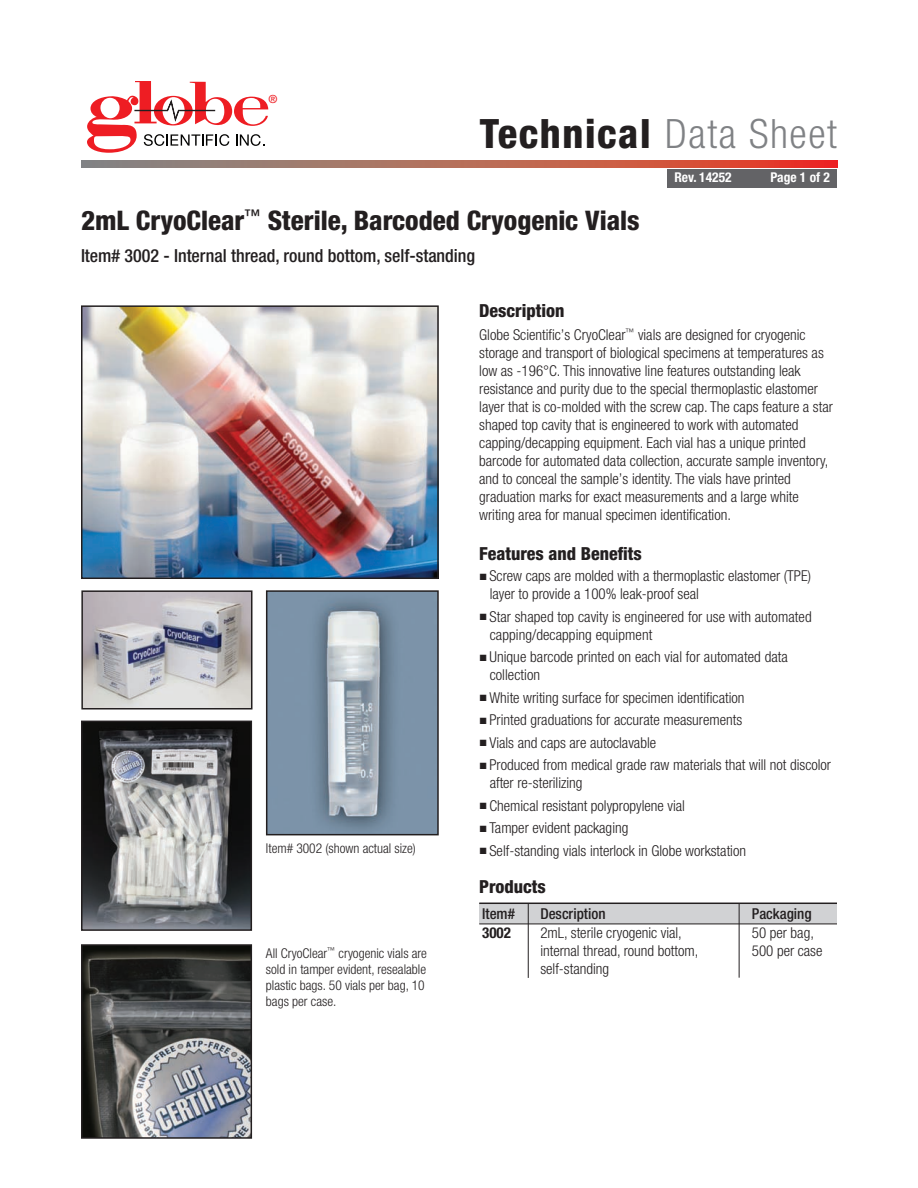
<style>
.page{position:relative;width:918px;height:1188px;background:#fff}
.page>*{position:absolute;margin:0;border:0;box-sizing:border-box;transform-origin:0 0}
.t1{font:800 condensed 40.5px "Helvetica Neue";letter-spacing:.04em;color:#231f20}
.t2{font:800 condensed 27px "Helvetica Neue";color:#231f20}
.t3{font:500 condensed 18px "Helvetica Neue";color:#231f20}
.t4{font:800 condensed 18px "Helvetica Neue";color:#231f20}
.t5{font:300 condensed 15px/18px "Helvetica Neue";color:#231f20}
.t6{font:500 condensed 15px "Helvetica Neue";color:#231f20}
.t7{font:700 condensed 15px "Helvetica Neue";color:#231f20}
.t8{font:300 condensed 13.5px/16.2px "Helvetica Neue";color:#231f20}
.t9{font:700 condensed 13.5px "Helvetica Neue";color:#fff}
.t10{font:500 11.25px "Helvetica Neue";color:#ee1d23}
.s1{font-weight:300;color:#808285}
</style>
<div class="page">
<div style="left:479px;top:904px;width:358px;height:20px;background:#d1d2d4"></div>
<hr style="left:528px;top:903px;width:1px;height:75px;background:#231f20">
<hr style="left:739px;top:903px;width:1px;height:75px;background:#231f20">
<hr style="left:479px;top:903px;width:358px;height:1px;background:#231f20">
<hr style="left:479px;top:924px;width:358px;height:1px;background:#231f20">
<svg style="left:87px;top:81px;width:181px;height:72px"></svg>
<svg style="left:81px;top:160px;width:756px;height:8px;background:#b66757"></svg>
<img style="left:84px;top:308px;width:352px;height:268px">
<div style="left:81px;top:305px;width:358px;height:274px;border:2px solid #231f20"></div>
<div style="left:668px;top:169px;width:169px;height:19px;background:#636366"></div>
<img style="left:269px;top:593px;width:167px;height:239px">
<div style="left:266px;top:590px;width:173px;height:245px;border:2px solid #231f20"></div>
<img style="left:84px;top:947px;width:165px;height:189px">
<div style="left:81px;top:944px;width:171px;height:195px;border:2px solid #231f20"></div>
<img style="left:84px;top:593px;width:165px;height:114px">
<div style="left:81px;top:590px;width:171px;height:120px;border:2px solid #231f20"></div>
<img style="left:84px;top:724px;width:165px;height:204px">
<div style="left:81px;top:721px;width:171px;height:210px;border:2px solid #231f20"></div>
<p class="t10" style="left:268px;top:95px;width:10px">®</p>
<h1 class="t1" style="left:480px;top:120px;width:359px">Technical <span class="s1">Data Sheet</span></h1>
<p class="t9" style="left:674px;top:173px;width:59px">Rev. 14252</p>
<p class="t9" style="left:771px;top:173px;width:61px">Page 1 of 2</p>
<h2 class="t2" style="left:81px;top:211px;width:560px">2mL CryoClear<sup>™</sup> Sterile, Barcoded Cryogenic Vials</h2>
<p class="t3" style="left:81px;top:249px;width:396px">Item# 3002 - Internal thread, round bottom, self-standing</p>
<p class="t8" style="left:266px;top:841px;width:151px">Item# 3002 (shown actual size)</p>
<p class="t8" style="left:266px;top:946px;width:163px">All CryoClear<sup>™</sup> cryogenic vials are sold in tamper evident, resealable plastic bags. 50 vials per bag, 10 bags per case.</p>
<p class="t4" style="left:479px;top:304px;width:87px">Description</p>
<p class="t5" style="left:479px;top:327px;width:355px">Globe Scientific’s CryoClear<sup>™</sup> vials are designed for cryogenic storage and transport of biological specimens at temperatures as low as -196°C. This innovative line features outstanding leak resistance and purity due to the special thermoplastic elastomer layer that is co-molded with the screw cap. The caps feature a star shaped top cavity that is engineered to work with automated capping/decapping equipment. Each vial has a unique printed barcode for automated data collection, accurate sample inventory, and to conceal the sample’s identity. The vials have printed graduation marks for exact measurements and a large white writing area for manual specimen identification.</p>
<p class="t4" style="left:479px;top:547px;width:164px">Features and Benefits</p>
<p class="t5" style="left:490px;top:568px;width:323px;text-indent:-10px">■ Screw caps are molded with a thermoplastic elastomer (TPE) layer to provide a 100% leak-proof seal</p>
<p class="t5" style="left:490px;top:609px;width:324px;text-indent:-10px">■ Star shaped top cavity is engineered for use with automated capping/decapping equipment</p>
<p class="t5" style="left:490px;top:649px;width:300px;text-indent:-10px">■ Unique barcode printed on each vial for automated data collection</p>
<p class="t5" style="left:480px;top:690px;width:266px">■ White writing surface for specimen identification</p>
<p class="t5" style="left:480px;top:712px;width:264px">■ Printed graduations for accurate measurements</p>
<p class="t5" style="left:480px;top:735px;width:178px">■ Vials and caps are autoclavable</p>
<p class="t5" style="left:490px;top:757px;width:343px;text-indent:-10px">■ Produced from medical grade raw materials that will not discolor after re-sterilizing</p>
<p class="t5" style="left:480px;top:798px;width:207px">■ Chemical resistant polypropylene vial</p>
<p class="t5" style="left:480px;top:820px;width:150px">■ Tamper evident packaging</p>
<p class="t5" style="left:480px;top:843px;width:268px">■ Self-standing vials interlock in Globe workstation</p>
<p class="t4" style="left:479px;top:880px;width:68px">Products</p>
<p class="t6" style="left:482px;top:908px;width:34px">Item#</p>
<p class="t6" style="left:540px;top:908px;width:67px">Description</p>
<p class="t6" style="left:752px;top:908px;width:61px">Packaging</p>
<p class="t7" style="left:482px;top:928px;width:30px">3002</p>
<p class="t5" style="left:540px;top:925px;width:143px">2mL, sterile cryogenic vial,</p>
<p class="t5" style="left:752px;top:925px;width:64px">50 per bag,</p>
<p class="t5" style="left:540px;top:943px;width:160px">internal thread, round bottom,</p>
<p class="t5" style="left:752px;top:943px;width:72px">500 per case</p>
<p class="t5" style="left:540px;top:961px;width:70px">self-standing</p>
</div>
